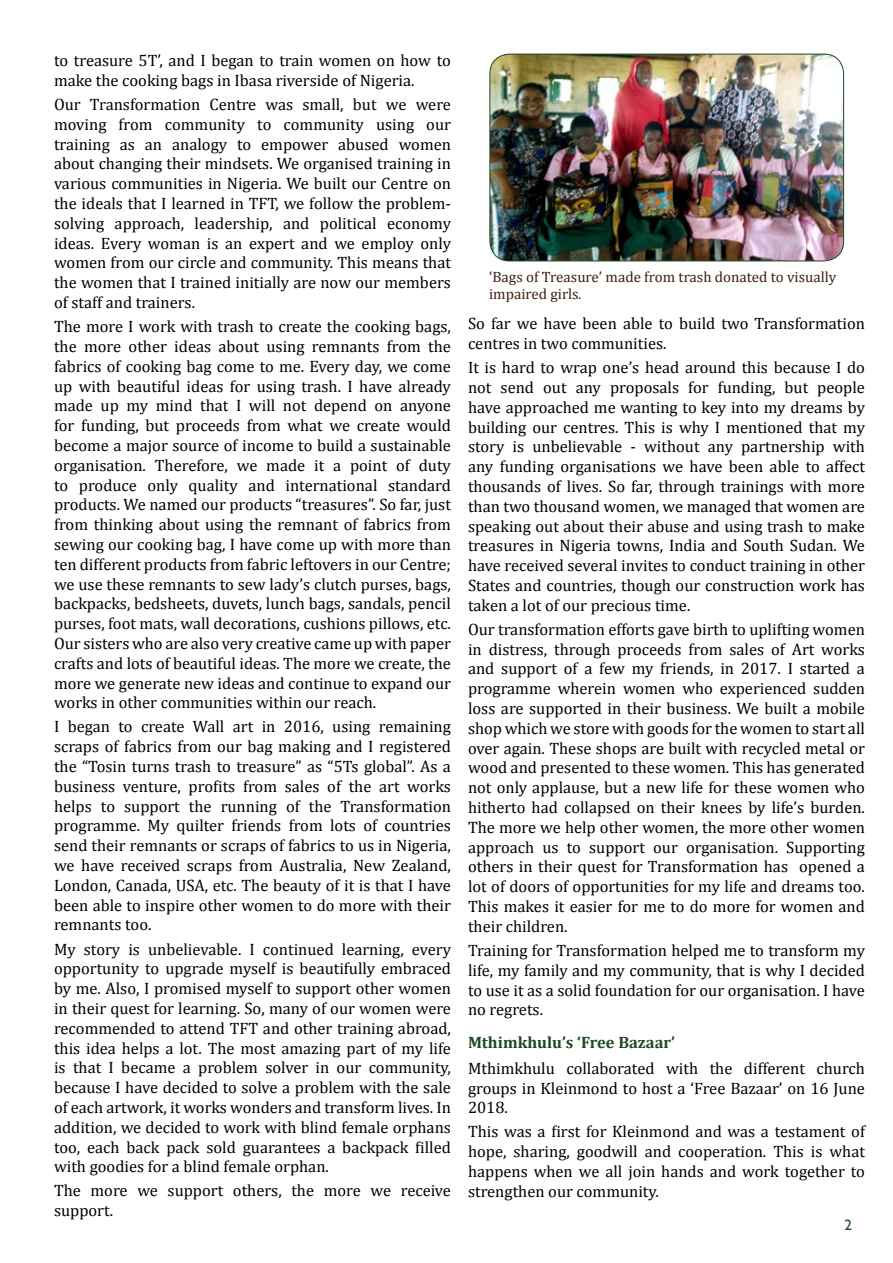
<style>
.page{position:relative;width:893px;height:1263px;background:#fff}
.page>*{position:absolute;margin:0;border:0;box-sizing:border-box;transform-origin:0 0}
.t1{font:16.5px/19.8px "Cambria";color:#000;text-align:justify}
.t2{font:700 16.5px "Cambria";color:#1c4922}
.t3{font:15px/16.5px "Cambria";color:#3e1f0f}
.t4{font:15px "Gill Sans";color:#1c4922}
.s1{font-style:italic}
</style>
<div class="page">
<img style="left:490px;top:54px;width:354px;height:207px">
<div style="left:489px;top:54px;width:355px;height:207px;border:1px solid #1c4922;border-radius:20px"></div>
<p class="t1" style="left:54px;top:51px;width:398px">to treasure 5T’, and I began to train women on how to make the cooking bags in Ibasa riverside of Nigeria.</p>
<p class="t1" style="left:54px;top:94px;width:398px">Our Transformation Centre was small, but we were moving from community to community using our training as an analogy to empower abused women about changing their mindsets. We organised training in various communities in Nigeria. We built our Centre on the ideals that I learned in TFT, we follow the problem&shy;solving approach, leadership, and political economy ideas. Every woman is an expert and we employ only women from our circle and community. This means that the women that I trained initially are now our members of staff and trainers.</p>
<p class="t1" style="left:54px;top:316px;width:398px">The more I work with trash to create the cooking bags, the more other ideas about using remnants from the fabrics of cooking bag come to me. Every day, we come up with beautiful ideas for using trash. I have already made up my mind that I will not depend on anyone for funding, but proceeds from what we create would become a major source of income to build a sustainable organisation. Therefore, we made it a point of duty to produce only quality and international standard products. We named our products “treasures”. So far, just from thinking about using the remnant of fabrics from sewing our cooking bag, I have come up with more than ten different products from fabric leftovers in our Centre; we use these remnants to sew lady’s clutch purses, bags, backpacks, bedsheets, duvets, lunch bags, sandals, pencil purses, foot mats, wall decorations, cushions pillows, etc.<br>Our sisters who are also very creative came up with paper crafts and lots of beautiful ideas. The more we create, the more we generate new ideas and continue to expand our works in other communities within our reach.</p>
<p class="t1" style="left:54px;top:717px;width:398px">I began to create Wall art in 2016, using remaining scraps of fabrics from our bag making and I registered the “Tosin turns trash to treasure” as “5Ts global”. As a business venture, profits from sales of the art works helps to support the running of the Transformation programme. My quilter friends from lots of countries send their remnants or scraps of fabrics to us in Nigeria, we have received scraps from Australia, New Zealand, London, Canada, USA, etc. The beauty of it is that I have been able to inspire other women to do more with their remnants too.</p>
<p class="t1" style="left:54px;top:939px;width:398px">My story is unbelievable. I continued learning, every opportunity to upgrade myself is beautifully embraced by me. Also, I promised myself to support other women in their quest for learning. So, many of our women were recommended to attend TFT and other training abroad, this idea helps a lot. The most amazing part of my life is that I became a problem solver in our community, because I have decided to solve a problem with the sale of each artwork, it works wonders and transform lives. In addition, we decided to work with blind female orphans too, each back pack sold guarantees a backpack filled with goodies for a blind female orphan.</p>
<p class="t1" style="left:54px;top:1181px;width:398px">The more we support others, the more we receive support.</p>
<p class="t3" style="left:489px;top:269px;width:349px">‘Bags of Treasure’ made from trash donated to visually impaired girls<span class="s1">.</span></p>
<p class="t1" style="left:468px;top:314px;width:398px">So far we have been able to build two Transformation centres in two communities.</p>
<p class="t1" style="left:468px;top:357px;width:398px">It is hard to wrap one’s head around this because I do not send out any proposals for funding, but people have approached me wanting to key into my dreams by building our centres. This is why I mentioned that my story is unbelievable - without any partnership with any funding organisations we have been able to affect thousands of lives. So far, through trainings with more than two thousand women, we managed that women are speaking out about their abuse and using trash to make treasures in Nigeria towns, India and South Sudan. We have received several invites to conduct training in other States and countries, though our construction work has taken a lot of our precious time.</p>
<p class="t1" style="left:468px;top:619px;width:398px">Our transformation efforts gave birth to uplifting women in distress, through proceeds from sales of Art works and support of a few my friends, in 2017. I started a programme wherein women who experienced sudden loss are supported in their business. We built a mobile shop which we store with goods for the women to start all over again. These shops are built with recycled metal or wood and presented to these women. This has generated not only applause, but a new life for these women who hitherto had collapsed on their knees by life’s burden.<br>The more we help other women, the more other women approach us to support our organisation. Supporting others in their quest for Transformation has opened a lot of doors of opportunities for my life and dreams too.<br>This makes it easier for me to do more for women and their children.</p>
<p class="t1" style="left:468px;top:940px;width:398px">Training for Transformation helped me to transform my life, my family and my community, that is why I decided to use it as a solid foundation for our organisation. I have no regrets.</p>
<p class="t2" style="left:468px;top:1030px;width:209px">Mthimkhulu’s ‘Free Bazaar’</p>
<p class="t1" style="left:468px;top:1058px;width:398px">Mthimkhulu collaborated with the different church groups in Kleinmond to host a ‘Free Bazaar’ on 16 June 2018.</p>
<p class="t1" style="left:468px;top:1122px;width:398px">This was a first for Kleinmond and was a testament of hope, sharing, goodwill and cooperation. This is what happens when we all join hands and work together to strengthen our community.</p>
<p class="t4" style="left:844px;top:1216px;width:9px">2</p>
</div>
